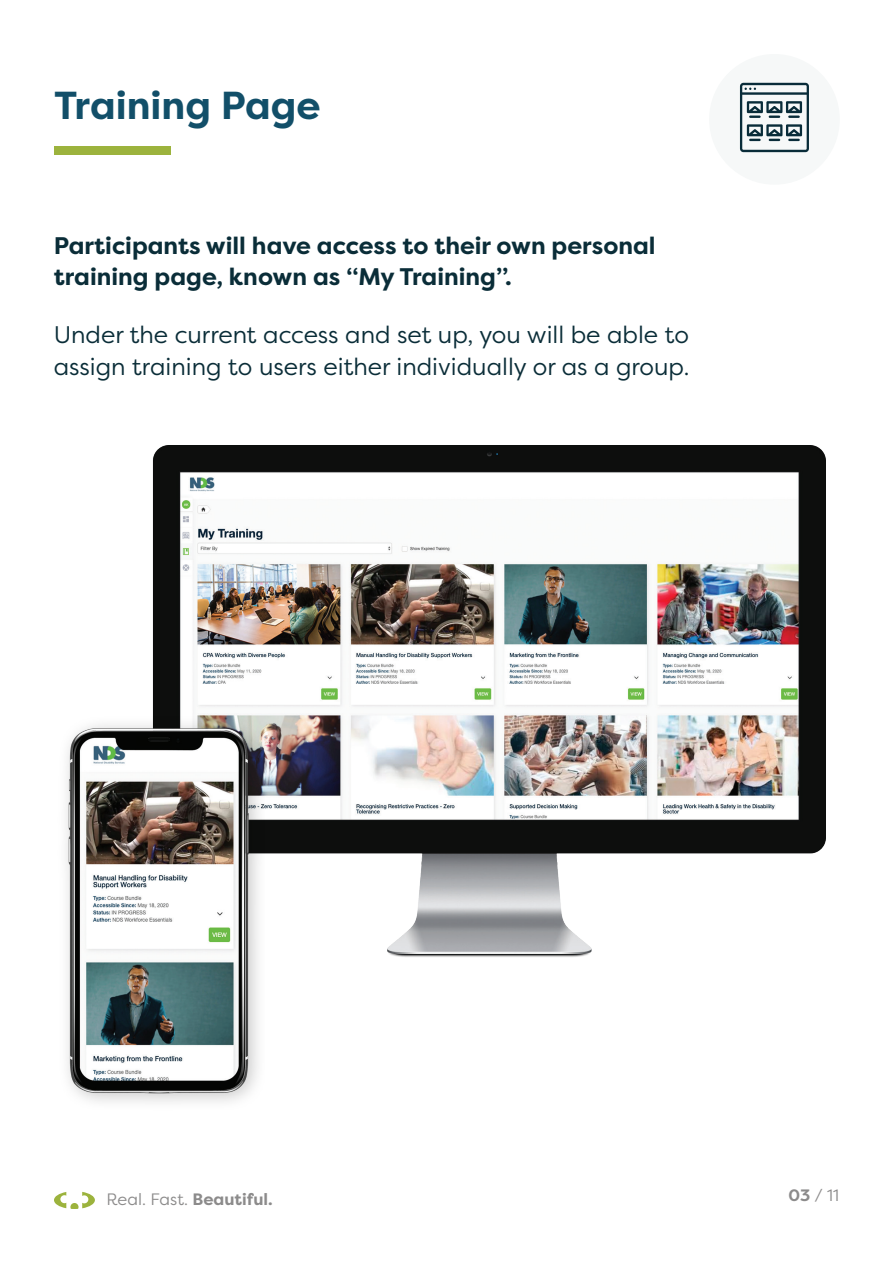
<style>
.page{position:relative;width:893px;height:1263px;background:#fff}
.page>*{position:absolute;margin:0;border:0;box-sizing:border-box;transform-origin:0 0}
.t1{font:700 39px "Filson Pro";color:#124f69}
.t2{font:24px/31.8px "Filson Pro";color:#0a2d38}
.t3{font:700 24px/31.8px "Filson Pro";color:#0a2d38}
.t4{font:16.5px "Filson Pro";color:#8c8b8b}
.s1{font-weight:700}
</style>
<div class="page">
<svg style="left:54px;top:1192px;width:41px;height:17px"></svg>
<div style="left:709px;top:54px;width:131px;height:131px;background:#f6f8f8;border-radius:50%"></div>
<div style="left:54px;top:146px;width:116px;height:9px;background:#9cb33d"></div>
<svg style="left:740px;top:83px;width:69px;height:69px"></svg>
<img style="left:152px;top:445px;width:674px;height:512px">
<img style="left:66px;top:716px;width:198px;height:386px">
<h1 class="t1" style="left:54px;top:80px;width:268px">Training Page</h1>
<p class="t3" style="left:54px;top:230px;width:603px">Participants will have access to their own personal training page, known as “My Training”.</p>
<p class="t2" style="left:54px;top:318px;width:637px">Under the current access and set up, you will be able to assign training to users either individually or as a group.</p>
<p class="t4" style="left:106px;top:1188px;width:168px">Real. Fast. <span class="s1">Beautiful.</span></p>
<p class="t4" style="left:788px;top:1184px;width:52px"><span class="s1">03</span> / 11</p>
</div>
